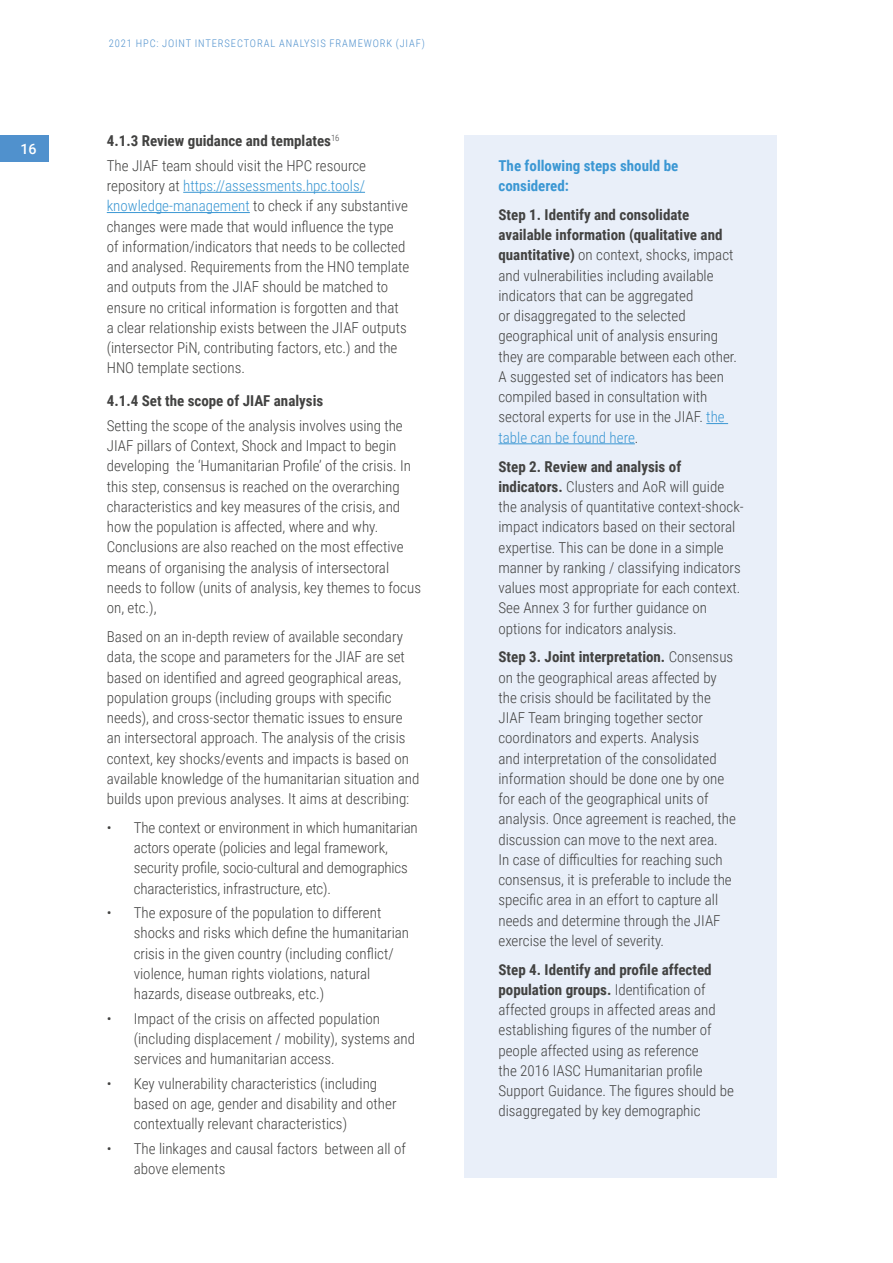
<style>
.page{position:relative;width:893px;height:1263px;background:#fff}
.page>*{position:absolute;margin:0;border:0;box-sizing:border-box;transform-origin:0 0}
.t1{font:300 15px/20.2px "Roboto Condensed";color:#424241}
.t2{font:700 15px/20.2px "Roboto Condensed";color:#3b97d3}
.t3{font:700 15px "Roboto Condensed";color:#424241}
.t4{font:500 14.25px "Roboto";color:#fff}
.t5{font:300 10.5px "Roboto Condensed";letter-spacing:.085em;color:#5091cd}
.s1{font-weight:700}
.s2{color:#3b97d3}
</style>
<div class="page">
<div style="left:0;top:135px;width:49px;height:26px;background:#5091cd"></div>
<div style="left:464px;top:135px;width:313px;height:1043px;background:#e9eff9"></div>
<hr style="left:183px;top:192px;width:182px;height:1px;background:#3b97d3">
<hr style="left:107px;top:212px;width:143px;height:1px;background:#3b97d3">
<svg style="left:706px;top:423px;width:22px;height:1px"></svg>
<hr style="left:498px;top:443px;width:137px;height:1px;background:#3b97d3">
<p class="t5" style="left:109px;top:36px;width:317px">2021 HPC: JOINT INTERSECTORAL ANALYSIS FRAMEWORK (JIAF)</p>
<p class="t4" style="left:20px;top:139px;width:18px">16</p>
<p class="t1" style="left:107px;top:128px;width:261px;line-height:24.5px"><span class="s1">4.1.3 Review guidance and templates</span><sup>16<br></sup>The JIAF team should visit the HPC resource</p>
<p class="t1" style="left:107px;top:175px;width:304px">repository at <span class="s2">https://assessments.hpc.tools/ knowledge-management</span> to check if any substantive changes were made that would influence the type of information/indicators that needs to be collected and analysed. Requirements from the HNO template and outputs from the JIAF should be matched to ensure no critical information is forgotten and that a clear relationship exists between the JIAF outputs (intersector PiN, contributing factors, etc.) and the HNO template sections.</p>
<p class="t3" style="left:107px;top:391px;width:218px">4.1.4 Set the scope of JIAF analysis</p>
<p class="t1" style="left:107px;top:415px;width:316px">Setting the scope of the analysis involves using the JIAF pillars of Context, Shock and Impact to begin developing the ‘Humanitarian Profile’ of the crisis. In this step, consensus is reached on the overarching characteristics and key measures of the crisis, and how the population is affected, where and why.<br>Conclusions are also reached on the most effective means of organising the analysis of intersectoral needs to follow (units of analysis, key themes to focus on, etc.),</p>
<p class="t1" style="left:107px;top:626px;width:314px">Based on an in-depth review of available secondary data, the scope and parameters for the JIAF are set based on identified and agreed geographical areas, population groups (including groups with specific needs), and cross-sector thematic issues to ensure an intersectoral approach. The analysis of the crisis context, key shocks/events and impacts is based on available knowledge of the humanitarian situation and builds upon previous analyses. It aims at describing:</p>
<p class="t1" style="left:134px;top:817px;width:286px;text-indent:-27px">• The context or environment in which humanitarian actors operate (policies and legal framework, security profile, socio-cultural and demographics characteristics, infrastructure, etc).</p>
<p class="t1" style="left:134px;top:902px;width:277px;text-indent:-27px">• The exposure of the population to different shocks and risks which define the humanitarian crisis in the given country (including conflict/ violence, human rights violations, natural hazards, disease outbreaks, etc.)</p>
<p class="t1" style="left:134px;top:1007px;width:283px;text-indent:-27px">• Impact of the crisis on affected population (including displacement / mobility), systems and services and humanitarian access.</p>
<p class="t1" style="left:134px;top:1072px;width:264px;text-indent:-27px">• Key vulnerability characteristics (including based on age, gender and disability and other contextually relevant characteristics)</p>
<p class="t1" style="left:134px;top:1137px;width:274px;text-indent:-27px">• The linkages and causal factors between all of above elements</p>
<p class="t2" style="left:498px;top:155px;width:181px">The following steps should be considered:</p>
<p class="t1" style="left:498px;top:204px;width:240px"><span class="s1">Step 1. Identify and consolidate available information (qualitative and quantitative)</span> on context, shocks, impact and vulnerabilities including available indicators that can be aggregated<br>or disaggregated to the selected geographical unit of analysis ensuring they are comparable between each other.<br>A suggested set of indicators has been compiled based in consultation with sectoral experts for use in the JIAF. <span class="s2">the table can be found here</span>.</p>
<p class="t1" style="left:498px;top:455px;width:247px"><span class="s1">Step 2. Review and analysis of indicators.</span> Clusters and AoR will guide the analysis of quantitative context-shock&shy;impact indicators based on their sectoral expertise. This can be done in a simple manner by ranking / classifying indicators values most appropriate for each context.<br>See Annex 3 for further guidance on options for indicators analysis.</p>
<p class="t1" style="left:498px;top:646px;width:239px"><span class="s1">Step 3. Joint interpretation.</span> Consensus on the geographical areas affected by the crisis should be facilitated by the JIAF Team bringing together sector coordinators and experts. Analysis<br>and interpretation of the consolidated information should be done one by one for each of the geographical units of analysis. Once agreement is reached, the discussion can move to the next area.<br>In case of difficulties for reaching such consensus, it is preferable to include the specific area in an effort to capture all needs and determine through the JIAF exercise the level of severity.</p>
<p class="t1" style="left:498px;top:958px;width:237px"><span class="s1">Step 4. Identify and profile affected population groups.</span> Identification of affected groups in affected areas and establishing figures of the number of people affected using as reference<br>the 2016 IASC Humanitarian profile Support Guidance. The figures should be disaggregated by key demographic</p>
</div>
